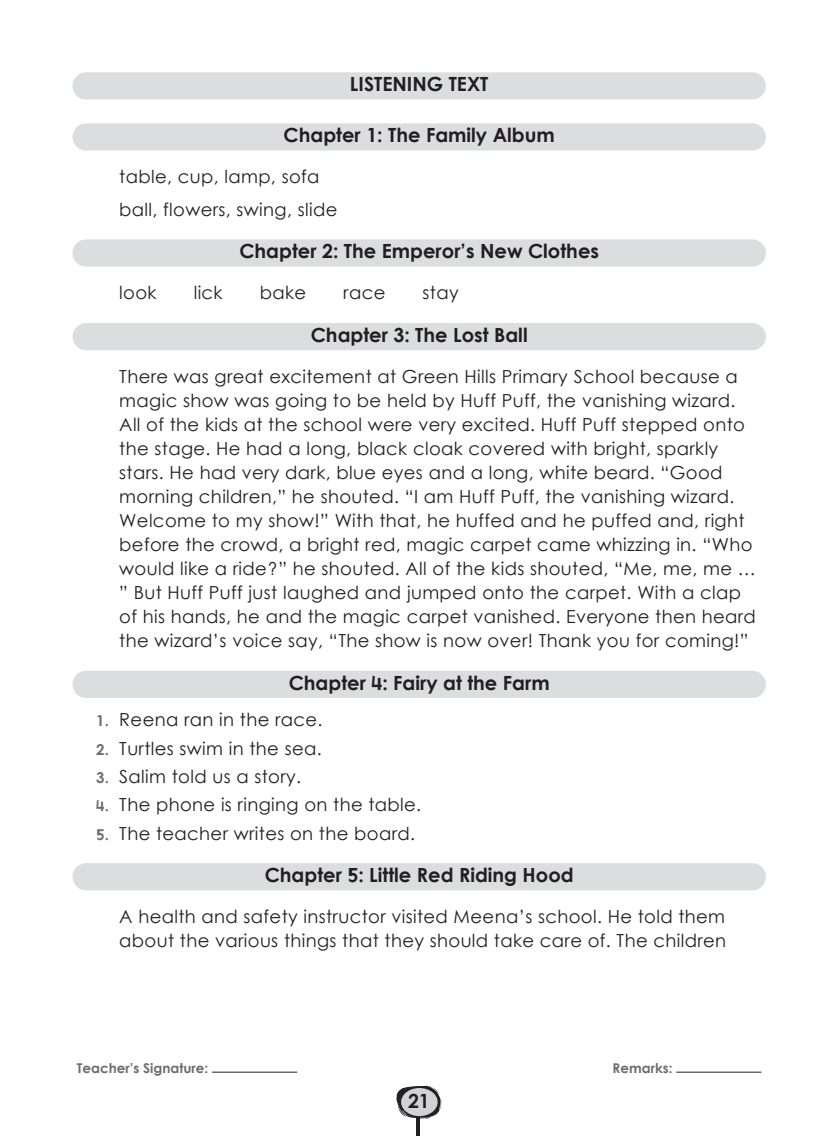
<style>
.page{position:relative;width:838px;height:1136px;background:#fff}
.page>*{position:absolute;margin:0;border:0;box-sizing:border-box;transform-origin:0 0}
.Center_heading{font:19.5px "Century Gothic Bold New";color:#231f20}
.Sub_rubric{font:18px/24px "Century Gothic Regular New";letter-spacing:.02em;color:#231f20}
.t1{font:13.5px "Century Gothic Bold New";color:#6c6d70}
.s1{font-family:"Century Gothic Bold New";font-size:15px;color:#6c6d70}
</style>
<div class="page">
<hr style="left:416px;top:1113px;width:4px;height:22px;background:#231f20">
<svg style="left:396px;top:1085px;width:46px;height:33px"></svg>
<div style="left:401px;top:1087px;width:36px;height:28px;background:#d1d2d4;border-radius:50%"></div>
<hr style="left:212px;top:1071px;width:85px;height:1px;background:#231f20">
<hr style="left:676px;top:1071px;width:85px;height:1px;background:#231f20">
<div style="left:72px;top:72px;width:694px;height:27px;background:#dcdddf;border-radius:14px"></div>
<div style="left:72px;top:123px;width:694px;height:27px;background:#dcdddf;border-radius:14px"></div>
<div style="left:72px;top:239px;width:694px;height:27px;background:#dcdddf;border-radius:14px"></div>
<div style="left:72px;top:323px;width:694px;height:27px;background:#dcdddf;border-radius:14px"></div>
<div style="left:72px;top:670px;width:694px;height:28px;background:#dcdddf;border-radius:14px"></div>
<div style="left:72px;top:863px;width:694px;height:27px;background:#dcdddf;border-radius:14px"></div>
<p class="Center_heading" style="left:350px;top:69px;width:140px">LISTENING TEXT</p>
<p class="Center_heading" style="left:284px;top:120px;width:273px">Chapter 1: The Family Album</p>
<p class="Sub_rubric" style="left:119px;top:164px;width:202px">table, cup, lamp, sofa</p>
<p class="Sub_rubric" style="left:119px;top:197px;width:219px">ball, flowers, swing, slide</p>
<p class="Center_heading" style="left:239px;top:236px;width:361px">Chapter 2: The Emperor’s New Clothes</p>
<p class="Sub_rubric" style="left:119px;top:280px;width:39px">look</p>
<p class="Sub_rubric" style="left:194px;top:280px;width:30px">lick</p>
<p class="Sub_rubric" style="left:260px;top:280px;width:48px">bake</p>
<p class="Sub_rubric" style="left:343px;top:280px;width:44px">race</p>
<p class="Sub_rubric" style="left:422px;top:280px;width:38px">stay</p>
<p class="Center_heading" style="left:311px;top:320px;width:218px">Chapter 3: The Lost Ball</p>
<p class="Sub_rubric" style="left:119px;top:364px;width:638px">There was great excitement at Green Hills Primary School because a magic show was going to be held by Huff Puff, the vanishing wizard.<br>All of the kids at the school were very excited. Huff Puff stepped onto the stage. He had a long, black cloak covered with bright, sparkly stars. He had very dark, blue eyes and a long, white beard. “Good morning children,” he shouted. “I am Huff Puff, the vanishing wizard.<br>Welcome to my show!” With that, he huffed and he puffed and, right before the crowd, a bright red, magic carpet came whizzing in. “Who would like a ride?” he shouted. All of the kids shouted, “Me, me, me … ” But Huff Puff just laughed and jumped onto the carpet. With a clap of his hands, he and the magic carpet vanished. Everyone then heard the wizard’s voice say, “The show is now over! Thank you for coming!”</p>
<p class="Center_heading" style="left:289px;top:667px;width:262px">Chapter 4: Fairy at the Farm</p>
<p class="Sub_rubric" style="left:96px;top:707px;width:228px"><span class="s1">1.</span> Reena ran in the race.</p>
<p class="Sub_rubric" style="left:96px;top:735px;width:227px"><span class="s1">2.</span> Turtles swim in the sea.</p>
<p class="Sub_rubric" style="left:96px;top:764px;width:206px"><span class="s1">3.</span> Salim told us a story.</p>
<p class="Sub_rubric" style="left:96px;top:792px;width:326px"><span class="s1">4.</span> The phone is ringing on the table.</p>
<p class="Sub_rubric" style="left:96px;top:820px;width:320px"><span class="s1">5.</span> The teacher writes on the board.</p>
<p class="Center_heading" style="left:265px;top:860px;width:310px">Chapter 5: Little Red Riding Hood</p>
<p class="Sub_rubric" style="left:119px;top:904px;width:608px">A health and safety instructor visited Meena’s school. He told them about the various things that they should take care of. The children</p>
<p class="t1" style="left:77px;top:1057px;width:133px">Teacher’s Signature:</p>
<p class="t1" style="left:612px;top:1057px;width:61px">Remarks:</p>
<p class="Center_heading" style="left:408px;top:1085px;width:23px">21</p>
</div>
